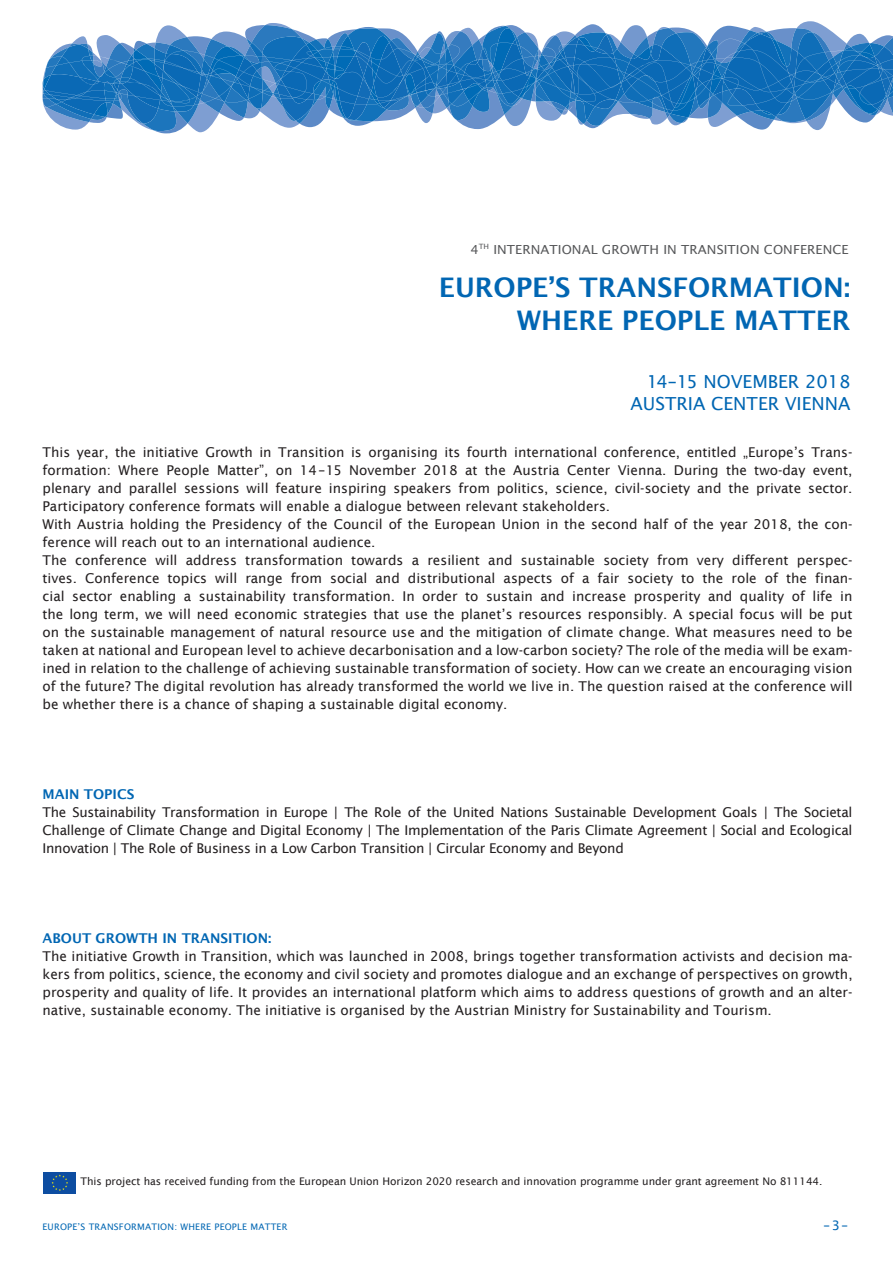
<style>
.page{position:relative;width:893px;height:1263px;background:#fff}
.page>*{position:absolute;margin:0;border:0;box-sizing:border-box;transform-origin:0 0}
.t1{font:600 27px/32.4px "Lucida Sans";color:#0166b3;text-align:right}
.t2{font:18px/21.6px "Lucida Sans";color:#0166b3}
.t3{font:13.5px/18px "Lucida Sans";color:#231f20;text-align:justify}
.t4{font:600 13.5px "Lucida Sans";color:#0166b3}
.t5{font:13.05px "Lucida Sans";color:#0166b3}
.t6{font:12.6px "Lucida Sans";letter-spacing:.005em;color:#57585a;scale:1.04 1}
.t7{font:10.5px "Lucida Sans";letter-spacing:-.005em;color:#231f20}
.t8{font:9px "Lucida Sans";letter-spacing:.025em;color:#0166b3}
</style>
<div class="page">
<svg style="left:46px;top:21px;width:847px;height:111px"></svg>
<svg style="left:46px;top:39px;width:847px;height:4px;background:#5c95cb"></svg>
<svg style="left:42px;top:43px;width:851px;height:67px;background:#2377bc"></svg>
<div style="left:43px;top:1172px;width:33px;height:22px;background:#0d4da1"></div>
<svg style="left:52px;top:1174px;width:16px;height:17px"></svg>
<p class="t6" style="left:470px;top:242px;width:365px">4<sup>TH</sup> INTERNATIONAL GROWTH IN TRANSITION CONFERENCE</p>
<h1 class="t1" style="left:439px;top:271px;width:413px">EUROPE’S TRANSFORMATION:<br>WHERE PEOPLE MATTER</h1>
<h2 class="t2" style="left:630px;top:371px;width:222px;text-indent:16px">14–15 November 2018 austria</h2>
<h2 class="t2" style="left:711px;top:392px;width:25px">Center</h2>
<h2 class="t2" style="left:785px;top:392px;width:12px">Vienna</h2>
<p class="t3" style="left:43px;top:443px;width:812px;text-align:left">This year, the initiative Growth in Transition is organising its fourth international conference, entitled „Europe’s Trans&shy;formation: Where People Matter”, on 14–15 November 2018 at the Austria Center Vienna. During the two-day event, plenary and parallel sessions will feature inspiring speakers from politics, science, civil-society and the private sector.<br>Participatory conference formats will enable a dialogue between relevant stakeholders.<br>With Austria holding the Presidency of the Council of the European U nion in the second half of the year 2018, the con&shy;ference will reach out to an international audience.<br>The conference will address transformation towards a resilient and sustainable society from very different perspec&shy;tives. Conference topics will range from social and distributional aspects of a fair society to the role of the finan&shy;cial sector enabling a sustainability transformation. In order to sustain and increase prosperity and quality of life in the long term, we will need economic strategies that use the planet’s resources responsibly. A special focus will be put on the sustainable management of natural resource use and the mitigation of climate change. What measures need to be taken at national and European level to achieve decarbonisation and a low-carbon society? The role of the media will be exam&shy;ined in relation to the challenge of achieving sustainable transformation of society. How can we create an encouraging vision of the future? The digital revolution has already transformed the world we live in. The question raised at the conference will be whether there is a chance of shaping a sustainable digital economy.</p>
<p class="t4" style="left:43px;top:786px;width:93px">MAIN TOPICS</p>
<p class="t3" style="left:43px;top:803px;width:811px">The Sustainability Transformation in Europe | The Role of the U nited Nations Sustainable Development Goals | The Societal Challenge of Climate Change and Digital Economy | The Implementation of the Paris Climate Agreement | Social and Ecological Innovation | The Role of Business in a Low Carbon Transition | Circular Economy and Beyond</p>
<p class="t4" style="left:43px;top:930px;width:230px">ABOUT GROWTH IN TRANSITION:</p>
<p class="t3" style="left:43px;top:947px;width:811px">The initiative Growth in Transition, which was launched in 2008, brings together transformation activists and decision ma&shy;kers from politics, science, the economy and civil society and promotes dialogue and an exchange of perspectives on growth, prosperity and quality of life. It provides an international platform which aims to address questions of growth and an alter&shy;native, sustainable economy. The initiative is organised by the Austrian M inistry for Sustainability and Tourism.</p>
<p class="t7" style="left:80px;top:1175px;width:743px">This project has received funding from the European U nion Horizon 2020 research and innovation programme under grant agreement No 811144.</p>
<p class="t8" style="left:43px;top:1222px;width:60px">Europe’s Transfor</p>
<p class="t8" style="left:137px;top:1222px;width:15px">mation</p>
<p class="t8" style="left:174px;top:1222px;width:21px">: Where</p>
<p class="t8" style="left:214px;top:1222px;width:43px">people Matter</p>
<p class="t5" style="left:823px;top:1218px;width:26px">–3–</p>
</div>
